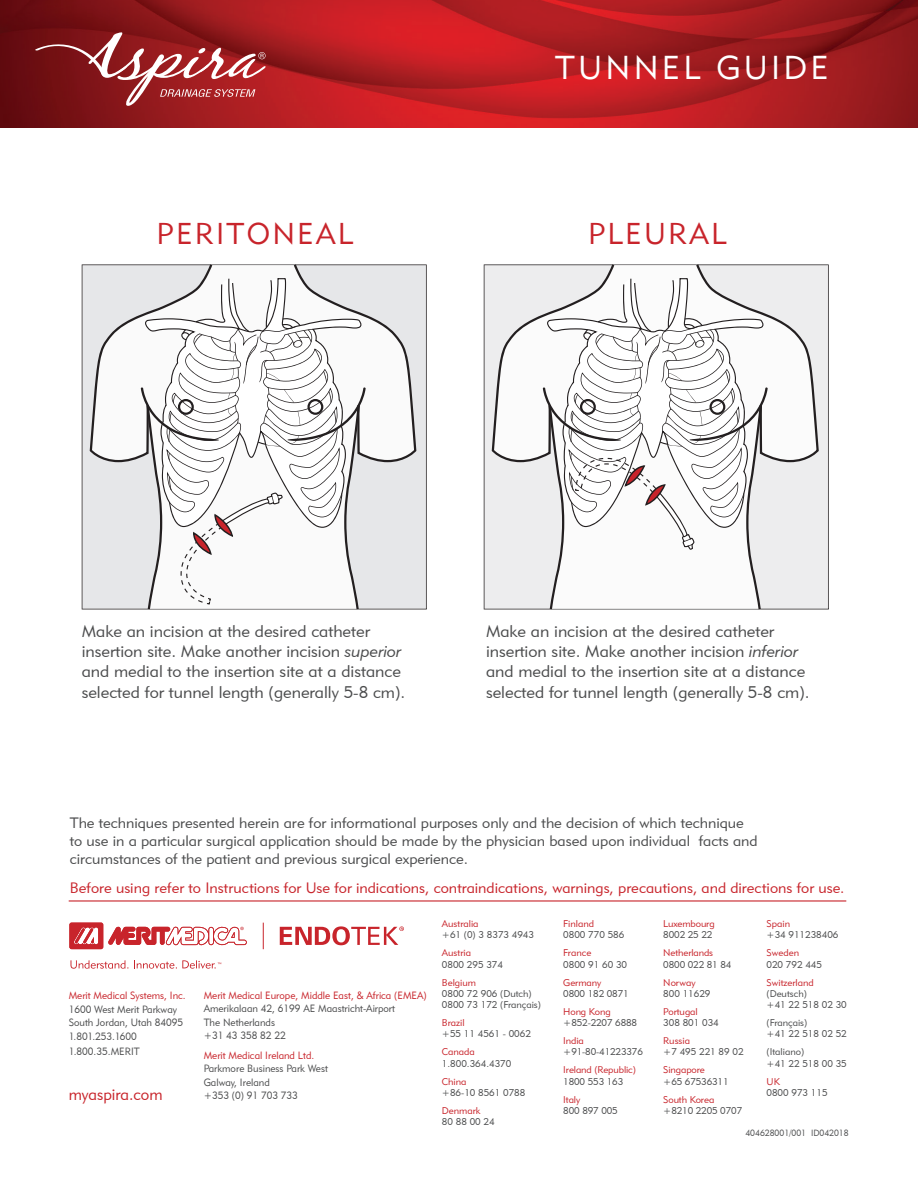
<style>
.page{position:relative;width:918px;height:1188px;background:#fff}
.page>*{position:absolute;margin:0;border:0;box-sizing:border-box;transform-origin:0 0}
.t1{font:33px "Geometric 415 BT Lite A";letter-spacing:.1em;color:#fff}
.t2{font:30px "Geometric 415 BT Lite A";letter-spacing:.075em;color:#c8242b}
.t3{font:16.8px/20.1px "Geometric 415 BT Lite A";color:#4b4c4d}
.t4{font:16.5px "Geometric 415 BT Lite A";color:#c8242b;scale:.95 1}
.t5{font:15px/18px "Geometric 415 BT Lite A";color:#4b4c4d}
.t6{font:15px "Geometric 415 BT Lite A";letter-spacing:.005em;color:#c8242b}
.t7{font:10.5px/13.5px "Geometric 415 BT Lite A";color:#4b4c4d;scale:.95 1}
.t8{font:10.5px "Geometric 415 BT Lite A";color:#c8242b;scale:.95 1}
.t9{font:9.75px/11.2px "Geometric 415 BT Lite A";color:#4b4c4d}
.t10{font:9.75px/11.2px "Geometric 415 BT Lite A";letter-spacing:-.01em;color:#c8242b}
.t11{font:9px "Geometric 415 BT Lite A";color:#4b4c4d;scale:.95 1}
.s1{font-family:"Geometric 415 BT Lite Italic A"}
.s2{color:#c8242b}
.s3{color:#4b4c4d}
</style>
<div class="page">
<img style="left:0;top:0;width:918px;height:127px">
<svg style="left:35px;top:32px;width:231px;height:74px;background:#9d383b"></svg>
<svg style="left:484px;top:264px;width:345px;height:345px;background:#dededf"></svg>
<svg style="left:82px;top:264px;width:345px;height:345px;background:#d9dadc"></svg>
<svg style="left:492px;top:264px;width:327px;height:345px"></svg>
<svg style="left:90px;top:264px;width:326px;height:345px"></svg>
<hr style="left:69px;top:900px;width:777px;height:2px;background:#c8242b">
<svg style="left:71px;top:960px;width:57px;height:9px"></svg>
<svg style="left:134px;top:960px;width:87px;height:9px"></svg>
<svg style="left:69px;top:923px;width:178px;height:26px"></svg>
<svg style="left:280px;top:926px;width:124px;height:19px"></svg>
<svg style="left:263px;top:923px;width:1px;height:26px"></svg>
<p class="t1" style="left:555px;top:47px;width:275px">TUNNEL GUIDE</p>
<p class="t2" style="left:157px;top:215px;width:198px">PERITONEAL</p>
<p class="t2" style="left:588px;top:215px;width:140px">PLEURAL</p>
<p class="t3" style="left:82px;top:621px;width:325px">Make an incision at the desired catheter insertion site. Make another incision <span class="s1">superior </span>and medial to the insertion site at a distance selected for tunnel length (generally 5-8 cm).</p>
<p class="t3" style="left:486px;top:621px;width:325px">Make an incision at the desired catheter insertion site. Make another incision <span class="s1">inferior </span>and medial to the insertion site at a distance selected for tunnel length (generally 5-8 cm).</p>
<p class="t5" style="left:70px;top:813px;width:690px">The techniques presented herein are for informational purposes only and the decision of which technique to use in a particular surgical application should be made by the physician based upon individual facts and circumstances of the patient and previous surgical experience.</p>
<p class="t6" style="left:70px;top:878px;width:776px">Before using refer to Instructions for Use for indications, contraindications, warnings, precautions, and directions for use.</p>
<p class="t8" style="left:69px;top:989px;width:125px">Merit Medical Systems, Inc.</p>
<p class="t7" style="left:69px;top:1002px;width:116px">1600 West Merit Parkway</p>
<p class="t7" style="left:69px;top:1015px;width:122px">South Jordan, Utah 84095</p>
<p class="t7" style="left:69px;top:1029px;width:73px">1.801.253.1600</p>
<p class="t7" style="left:69px;top:1044px;width:76px">1.800.35.MERIT</p>
<p class="t4" style="left:69px;top:1084px;width:100px">myaspira.com</p>
<p class="t8" style="left:204px;top:989px;width:236px">Merit Medical Europe, Middle East, &amp; Africa (EMEA)</p>
<p class="t7" style="left:204px;top:1002px;width:203px">Amerikalaan 42, 6199 AE Maastricht-Airport<br>The Netherlands</p>
<p class="t7" style="left:204px;top:1029px;width:88px">+31 43 358 82 22</p>
<p class="t8" style="left:204px;top:1049px;width:118px">Merit Medical Ireland Ltd.</p>
<p class="t7" style="left:204px;top:1062px;width:132px">Parkmore Business Park West</p>
<p class="t7" style="left:204px;top:1075px;width:71px">Galway, Ireland</p>
<p class="t7" style="left:204px;top:1089px;width:101px">+353 (0) 91 703 733</p>
<p class="t9" style="left:442px;top:918px;width:94px"><span class="s2">Australia<br></span>+61 (0) 3 8373 4943</p>
<p class="t9" style="left:442px;top:947px;width:63px"><span class="s2">Austria<br></span>0800 295 374</p>
<p class="t9" style="left:442px;top:976px;width:101px"><span class="s2">Belgium<br></span>0800 72 906 (Dutch)<br>0800 73 172 (Français)</p>
<p class="t9" style="left:442px;top:1017px;width:90px"><span class="s2">Brazil<br></span>+55 11 4561 - 0062</p>
<p class="t9" style="left:442px;top:1046px;width:71px"><span class="s2">Canada<br></span>1.800.364.4370</p>
<p class="t9" style="left:442px;top:1075px;width:85px"><span class="s2">China<br></span>+86-10 8561 0788</p>
<p class="t9" style="left:442px;top:1105px;width:54px"><span class="s2">Denmark<br></span>80 88 00 24</p>
<p class="t9" style="left:563px;top:918px;width:63px"><span class="s2">Finland<br></span>0800 770 586</p>
<p class="t9" style="left:563px;top:947px;width:65px"><span class="s2">France<br></span>0800 91 60 30</p>
<p class="t9" style="left:563px;top:976px;width:67px"><span class="s2">Germany<br></span>0800 182 0871</p>
<p class="t9" style="left:563px;top:1006px;width:75px"><span class="s2">Hong Kong </span>+852-2207 6888</p>
<p class="t9" style="left:563px;top:1035px;width:81px"><span class="s2">India </span>+91-80-41223376</p>
<p class="t10" style="left:563px;top:1064px;width:74px">Ireland (Republic)<br><span class="s3">1800 553 163</span></p>
<p class="t9" style="left:563px;top:1093px;width:56px"><span class="s2">Italy<br></span>800 897 005</p>
<p class="t10" style="left:663px;top:918px;width:53px">Luxembourg<br><span class="s3">8002 25 22</span></p>
<p class="t10" style="left:663px;top:947px;width:70px">Netherlands<br><span class="s3">0800 022 81 84</span></p>
<p class="t9" style="left:663px;top:976px;width:49px"><span class="s2">Norway<br></span>800 11629</p>
<p class="t9" style="left:663px;top:1006px;width:57px"><span class="s2">Portugal<br></span>308 801 034</p>
<p class="t9" style="left:663px;top:1035px;width:82px"><span class="s2">Russia<br></span>+7 495 221 89 02</p>
<p class="t9" style="left:663px;top:1064px;width:67px"><span class="s2">Singapore<br></span>+65 67536311</p>
<p class="t9" style="left:663px;top:1093px;width:80px"><span class="s2">South Korea </span>+8210 2205 0707</p>
<p class="t9" style="left:767px;top:918px;width:73px"><span class="s2">Spain<br></span>+34 911238406</p>
<p class="t9" style="left:767px;top:947px;width:57px"><span class="s2">Sweden<br></span>020 792 445</p>
<p class="t9" style="left:767px;top:976px;width:82px"><span class="s2">Switzerland </span>(Deutsch)<br>+41 22 518 02 30</p>
<p class="t9" style="left:767px;top:1017px;width:82px">(Français)<br>+41 22 518 02 52</p>
<p class="t9" style="left:767px;top:1046px;width:39px">(Italiano)</p>
<p class="t9" style="left:767px;top:1057px;width:82px">+41 22 518 00 35</p>
<p class="t9" style="left:767px;top:1075px;width:63px"><span class="s2">UK<br></span>0800 973 115</p>
<p class="t11" style="left:745px;top:1127px;width:110px">404628001/001 ID042018</p>
</div>
